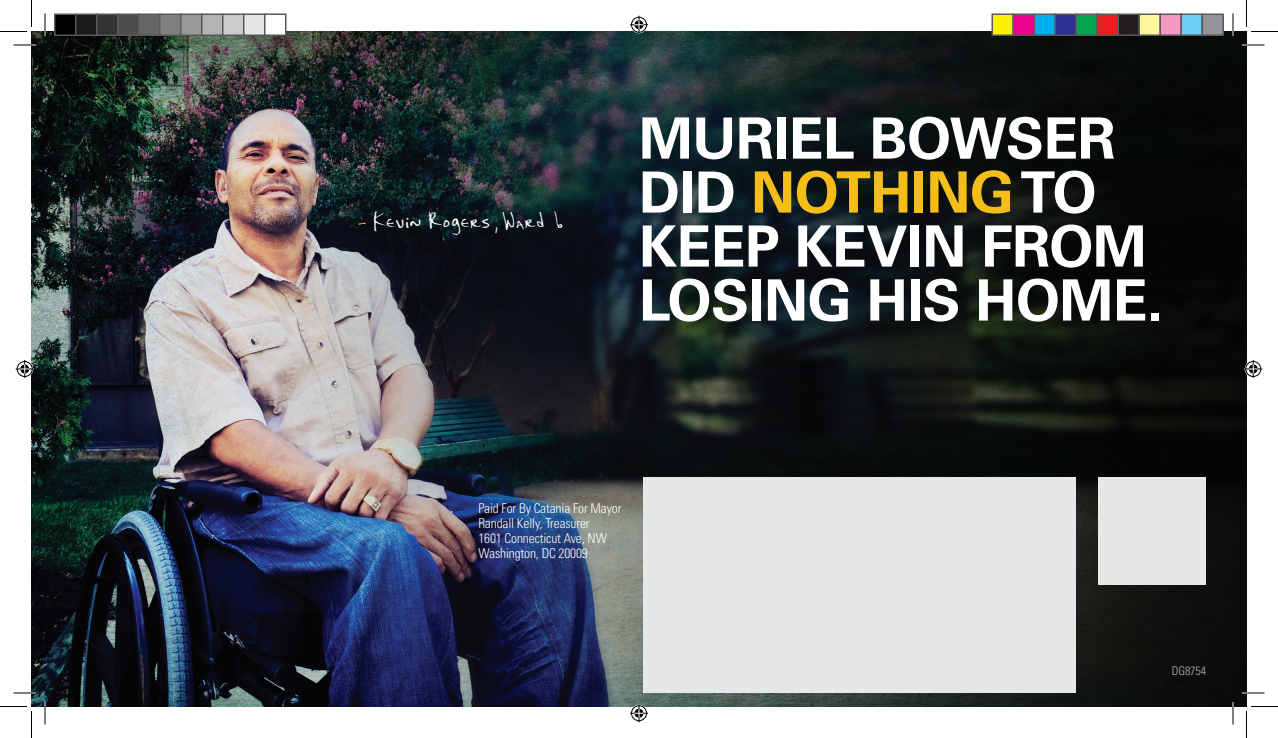
<style>
.page{position:relative;width:1278px;height:738px;background:#fff}
.page>*{position:absolute;margin:0;border:0;box-sizing:border-box;transform-origin:0 0}
.t1{font:700 57px/54px "Univers LT Std";letter-spacing:-.01em;color:#fff}
.t2{font:21px "Kaela";letter-spacing:-.01em;color:#fff}
.t3{font:300 condensed 13.5px/15px "Univers LT Std";letter-spacing:-.01em;color:#fdfbf2}
.t4{font:300 condensed 12px "Univers LT Std";letter-spacing:-.01em;color:#b2b3b7}
.s1{color:#f3be18}
</style>
<div class="page">
<img style="left:32px;top:32px;width:1214px;height:674px">
<div style="left:643px;top:477px;width:432px;height:216px;background:#e6e7e9"></div>
<div style="left:1098px;top:477px;width:108px;height:108px;background:#e6e7e9"></div>
<hr style="left:14px;top:44px;width:22px;height:2px;background:#fff">
<hr style="left:1242px;top:44px;width:22px;height:2px;background:#fff">
<hr style="left:14px;top:692px;width:22px;height:2px;background:#fff">
<hr style="left:1242px;top:692px;width:22px;height:2px;background:#fff">
<hr style="left:44px;top:14px;width:2px;height:22px;background:#fff">
<hr style="left:44px;top:702px;width:2px;height:22px;background:#fff">
<hr style="left:1232px;top:14px;width:2px;height:22px;background:#fff">
<hr style="left:1232px;top:702px;width:2px;height:22px;background:#fff">
<svg style="left:14px;top:45px;width:22px;height:1px"></svg>
<svg style="left:1242px;top:45px;width:22px;height:1px"></svg>
<svg style="left:14px;top:693px;width:22px;height:1px"></svg>
<svg style="left:1242px;top:693px;width:22px;height:1px"></svg>
<svg style="left:45px;top:14px;width:1px;height:22px"></svg>
<svg style="left:45px;top:702px;width:1px;height:22px"></svg>
<svg style="left:1233px;top:14px;width:1px;height:22px"></svg>
<svg style="left:1233px;top:702px;width:1px;height:22px"></svg>
<svg style="left:0;top:0;width:32px;height:32px"></svg>
<svg style="left:0;top:706px;width:32px;height:32px"></svg>
<svg style="left:1246px;top:0;width:32px;height:32px"></svg>
<svg style="left:1246px;top:706px;width:32px;height:32px"></svg>
<svg style="left:630px;top:16px;width:18px;height:18px"></svg>
<svg style="left:630px;top:704px;width:18px;height:18px"></svg>
<svg style="left:16px;top:360px;width:18px;height:18px"></svg>
<svg style="left:1244px;top:360px;width:18px;height:18px"></svg>
<div style="left:55px;top:14px;width:21px;height:21px;background:#000"></div>
<div style="left:54px;top:14px;width:22px;height:22px;border:2px solid #595959"></div>
<div style="left:76px;top:14px;width:21px;height:21px;background:#1a1a1a"></div>
<div style="left:75px;top:14px;width:23px;height:22px;border:2px solid #595959"></div>
<div style="left:97px;top:14px;width:21px;height:21px;background:#333"></div>
<div style="left:96px;top:14px;width:22px;height:22px;border:2px solid #595959"></div>
<div style="left:118px;top:14px;width:21px;height:21px;background:#4d4d4d"></div>
<div style="left:117px;top:14px;width:23px;height:22px;border:2px solid #595959"></div>
<div style="left:139px;top:14px;width:21px;height:21px;background:#666"></div>
<div style="left:138px;top:14px;width:22px;height:22px;border:2px solid #595959"></div>
<div style="left:160px;top:14px;width:21px;height:21px;background:#808080"></div>
<div style="left:159px;top:14px;width:23px;height:22px;border:2px solid #595959"></div>
<div style="left:181px;top:14px;width:21px;height:21px;background:#999"></div>
<div style="left:180px;top:14px;width:22px;height:22px;border:2px solid #595959"></div>
<div style="left:202px;top:14px;width:21px;height:21px;background:#b3b3b3"></div>
<div style="left:201px;top:14px;width:23px;height:22px;border:2px solid #595959"></div>
<div style="left:223px;top:14px;width:21px;height:21px;background:#ccc"></div>
<div style="left:222px;top:14px;width:22px;height:22px;border:2px solid #595959"></div>
<div style="left:244px;top:14px;width:21px;height:21px;background:#e6e6e6"></div>
<div style="left:243px;top:14px;width:23px;height:22px;border:2px solid #595959"></div>
<div style="left:265px;top:14px;width:21px;height:21px;background:#fff"></div>
<div style="left:264px;top:14px;width:22px;height:22px;border:2px solid #595959"></div>
<div style="left:992px;top:14px;width:21px;height:21px;background:#fff101"></div>
<div style="left:992px;top:14px;width:22px;height:22px;border:2px solid #595959"></div>
<div style="left:1013px;top:14px;width:21px;height:21px;background:#ed028c"></div>
<div style="left:1012px;top:14px;width:23px;height:22px;border:2px solid #595959"></div>
<div style="left:1034px;top:14px;width:21px;height:21px;background:#00aeef"></div>
<div style="left:1034px;top:14px;width:22px;height:22px;border:2px solid #595959"></div>
<div style="left:1055px;top:14px;width:21px;height:21px;background:#2e3092"></div>
<div style="left:1054px;top:14px;width:23px;height:22px;border:2px solid #595959"></div>
<div style="left:1076px;top:14px;width:21px;height:21px;background:#00a54f"></div>
<div style="left:1076px;top:14px;width:22px;height:22px;border:2px solid #595959"></div>
<div style="left:1097px;top:14px;width:21px;height:21px;background:#ee1d23"></div>
<div style="left:1096px;top:14px;width:23px;height:22px;border:2px solid #595959"></div>
<div style="left:1118px;top:14px;width:21px;height:21px;background:#231f20"></div>
<div style="left:1118px;top:14px;width:22px;height:22px;border:2px solid #595959"></div>
<div style="left:1139px;top:14px;width:21px;height:21px;background:#fff79a"></div>
<div style="left:1138px;top:14px;width:23px;height:22px;border:2px solid #595959"></div>
<div style="left:1160px;top:14px;width:21px;height:21px;background:#f499c2"></div>
<div style="left:1160px;top:14px;width:22px;height:22px;border:2px solid #595959"></div>
<div style="left:1181px;top:14px;width:21px;height:21px;background:#6bcff6"></div>
<div style="left:1180px;top:14px;width:23px;height:22px;border:2px solid #595959"></div>
<div style="left:1202px;top:14px;width:21px;height:21px;background:#939598"></div>
<div style="left:1202px;top:14px;width:22px;height:22px;border:2px solid #595959"></div>
<h2 class="t2" style="left:357px;top:209px;width:210px"><span class="s1">-</span> Kevin Rogers, Ward 6</h2>
<h1 class="t1" style="left:639px;top:112px;width:525px">MURIEL BOWSER<br>DID <span class="s1">NOTHING</span> TO<br>KEEP KEVIN FROM<br>LOSING HIS HOME.</h1>
<p class="t3" style="left:478px;top:501px;width:145px">Paid For By Catania For Mayor<br>Randall Kelly, Treasurer<br>1601 Connecticut Ave, NW<br>Washington, DC 20009</p>
<p class="t4" style="left:1172px;top:663px;width:36px">DG8754</p>
</div>
